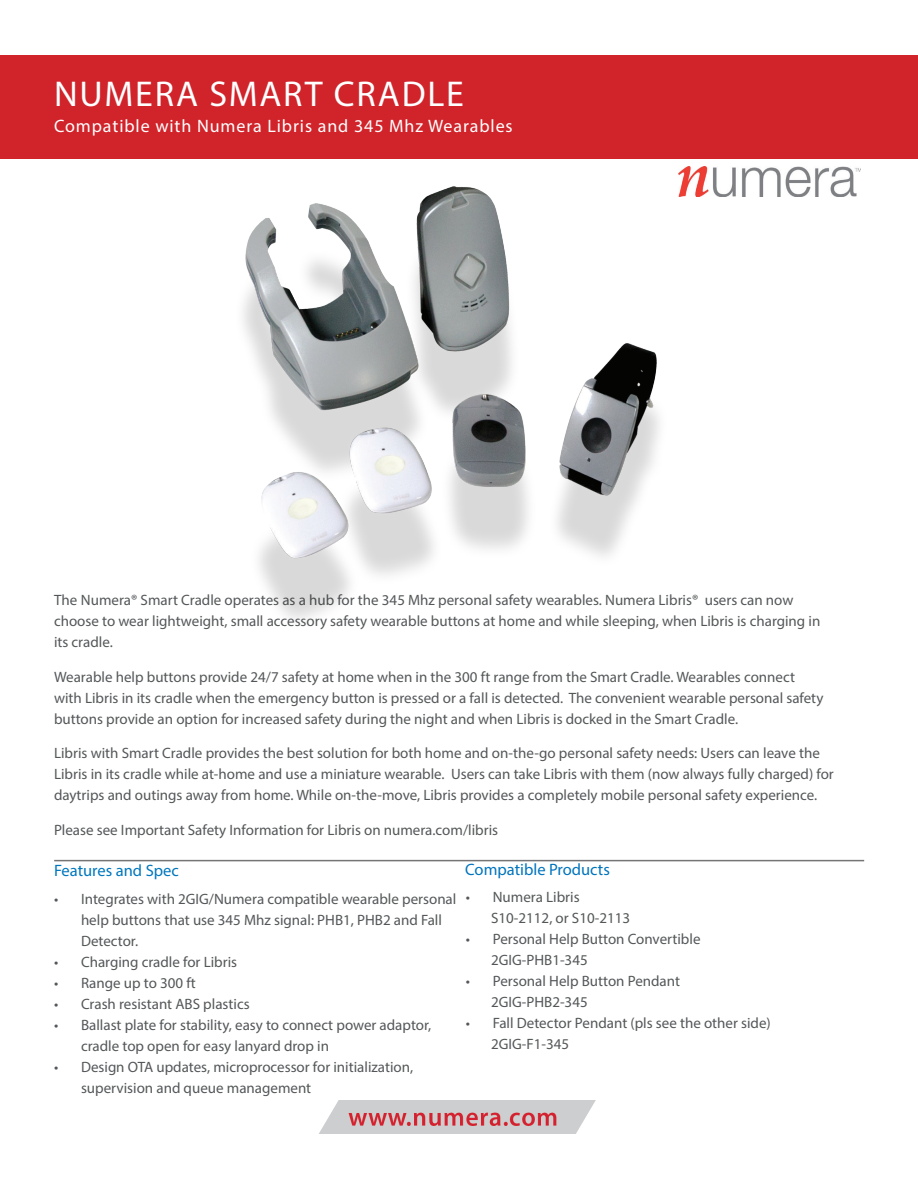
<style>
.page{position:relative;width:918px;height:1188px;background:#fff}
.page>*{position:absolute;margin:0;border:0;box-sizing:border-box;transform-origin:0 0}
.t1{font:36px "Myriad Pro";letter-spacing:.05em;color:#fff}
.t2{font:18px "Myriad Pro";letter-spacing:.05em;color:#fff}
.t3{font:16.5px "Myriad Pro";color:#0074be}
.t4{font:16.5px "Myriad Pro";color:#0077bd}
.t5{font:15px/21px "Myriad Pro";color:#545759}
</style>
<div class="page">
<div style="left:0;top:55px;width:918px;height:104px;background:#d1232a"></div>
<img style="left:243px;top:166px;width:558px;height:454px">
<hr style="left:54px;top:860px;width:810px;height:1px;background:#757476">
<img style="left:319px;top:1100px;width:276px;height:34px">
<img style="left:678px;top:167px;width:183px;height:30px">
<h1 class="t1" style="left:54px;top:72px;width:411px">NUMERA SMART CRADLE</h1>
<p class="t2" style="left:54px;top:115px;width:460px">Compatible with Numera Libris and 345 Mhz Wearables</p>
<p class="t5" style="left:54px;top:589px;width:768px">The Numera® Smart Cradle operates as a hub for the 345 Mhz personal safety wearables. Numera Libris® users can now choose to wear lightweight, small accessory safety wearable buttons at home and while sleeping, when Libris is charging in its cradle.</p>
<p class="t5" style="left:54px;top:666px;width:771px">Wearable help buttons provide 24/7 safety at home when in the 300 ft range from the Smart Cradle. Wearables connect with Libris in its cradle when the emergency button is pressed or a fall is detected. The convenient wearable personal safety buttons provide an option for increased safety during the night and when Libris is docked in the Smart Cradle.</p>
<p class="t5" style="left:54px;top:742px;width:781px">Libris with Smart Cradle provides the best solution for both home and on-the-go personal safety needs: Users can leave the<br>Libris in its cradle while at-home and use a miniature wearable. Users can take Libris with them (now always fully charged) for daytrips and outings away from home. While on-the-move, Libris provides a completely mobile personal safety experience.</p>
<p class="t5" style="left:54px;top:819px;width:446px">Please see Important Safety Information for Libris on numera.com/libris</p>
<p class="t4" style="left:54px;top:861px;width:126px">Features and Spec</p>
<p class="t3" style="left:465px;top:859px;width:146px">Compatible Products</p>
<p class="t5" style="left:81px;top:888px;width:377px;text-indent:-27px">• Integrates with 2GIG/Numera compatible wearable personal help buttons that use 345 Mhz signal: PHB1, PHB2 and Fall<br>Detector.</p>
<p class="t5" style="left:54px;top:951px;width:185px">• Charging cradle for Libris</p>
<p class="t5" style="left:54px;top:972px;width:143px">• Range up to 300 ft</p>
<p class="t5" style="left:54px;top:993px;width:197px">• Crash resistant ABS plastics</p>
<p class="t5" style="left:81px;top:1014px;width:352px;text-indent:-27px">• Ballast plate for stability, easy to connect power adaptor, cradle top open for easy lanyard drop in</p>
<p class="t5" style="left:81px;top:1056px;width:334px;text-indent:-27px">• Design OTA updates, microprocessor for initialization, supervision and queue management</p>
<p class="t5" style="left:491px;top:886px;width:140px;text-indent:-25px">• Numera Libris<br>S10-2112, or S10-2113</p>
<p class="t5" style="left:491px;top:928px;width:211px;text-indent:-25px">• Personal Help Button Convertible<br>2GIG-PHB1-345</p>
<p class="t5" style="left:491px;top:970px;width:190px;text-indent:-25px">• Personal Help Button Pendant<br>2GIG-PHB2-345</p>
<p class="t5" style="left:491px;top:1012px;width:281px;text-indent:-25px">• Fall Detector Pendant (pls see the other side)<br>2GIG-F1-345</p>
</div>
